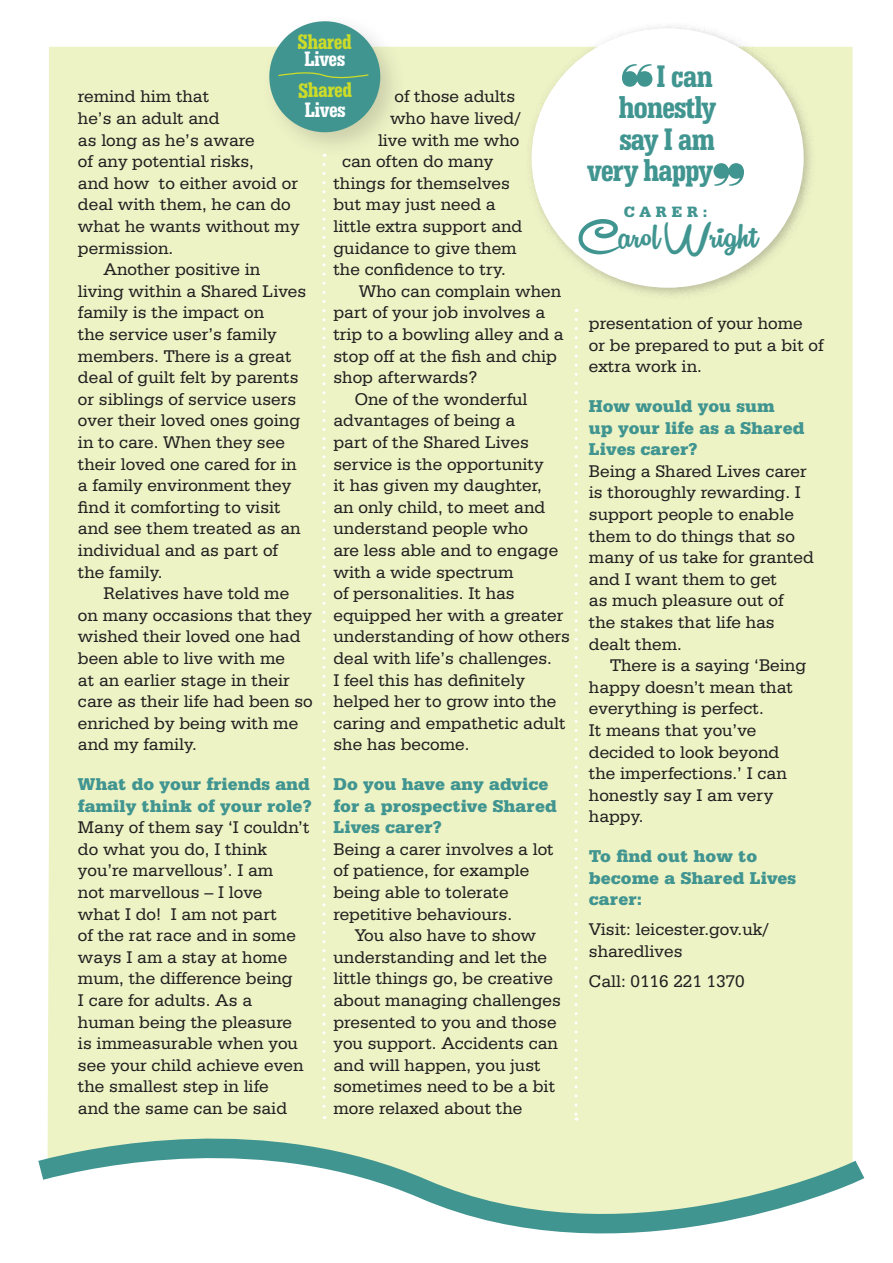
<style>
.page{position:relative;width:893px;height:1263px;background:#fff}
.page>*{position:absolute;margin:0;border:0;box-sizing:border-box;transform-origin:0 0}
.ecxmsonormal{font:49.05px "Remachine Script Personal Use Only";color:#419590}
.ecxmsonormal-2{font:700 condensed 33px/31.5px "Serifa BT";letter-spacing:-.04em;color:#419590;text-align:center}
.t1{font:700 condensed 22.05px/17.4px "Serifa BT";color:#cddc28}
.t2{font:700 condensed 22.05px "Serifa BT";color:#fff}
.ecxmsonormal-3{font:18px/21.6px "Serifa BT";color:#231f20}
.ecxmsonormal-4{font:900 18px/21.6px "Serifa BT";color:#419590}
.ecxmsonormal-5{font:900 15.75px "Serifa BT";letter-spacing:.31em;color:#419590}
.s1{color:#fff}
.s2{font-size:53.85px}
</style>
<div class="page">
<div style="left:48px;top:47px;width:805px;height:1074px;background:#eef3c6"></div>
<svg style="left:323px;top:164px;width:3px;height:955px"></svg>
<svg style="left:575px;top:319px;width:3px;height:801px"></svg>
<svg style="left:38px;top:1121px;width:827px;height:113px"></svg>
<div style="left:260px;top:12px;width:148px;height:148px;background:#231f20;opacity:.17"></div>
<svg style="left:268px;top:20px;width:113px;height:113px;background:#6baba0"></svg>
<div style="left:525px;top:22px;width:291px;height:278px;background:#231f20;opacity:.25"></div>
<div style="left:531px;top:28px;width:273px;height:260px;background:#fff;border-radius:50%"></div>
<p class="t1" style="left:297px;top:33px;width:56px;rotate:-1deg">Shared<br><span class="s1">Lives</span></p>
<p class="t1" style="left:297px;top:81px;width:56px;rotate:-1deg">Shared</p>
<p class="t2" style="left:304px;top:96px;width:43px;rotate:-1deg">Lives</p>
<p class="ecxmsonormal-3" style="left:394px;top:85px;width:122px">of those adults</p>
<p class="ecxmsonormal-3" style="left:390px;top:107px;width:133px">who have lived/</p>
<p class="ecxmsonormal-3" style="left:378px;top:129px;width:143px">live with me who</p>
<p class="ecxmsonormal-3" style="left:342px;top:150px;width:153px">can often do many</p>
<p class="ecxmsonormal-3" style="left:333px;top:172px;width:178px">things for themselves</p>
<p class="ecxmsonormal-3" style="left:333px;top:193px;width:164px">but may just need a</p>
<p class="ecxmsonormal-3" style="left:333px;top:215px;width:190px">little extra support and</p>
<p class="ecxmsonormal-3" style="left:333px;top:237px;width:185px">guidance to give them</p>
<p class="ecxmsonormal-3" style="left:333px;top:258px;width:174px">the confidence to try.</p>
<p class="ecxmsonormal-3" style="left:333px;top:280px;width:232px;text-indent:26px">Who can complain when part of your job involves a trip to a bowling alley and a stop off at the fish and chip shop afterwards?</p>
<p class="ecxmsonormal-3" style="left:333px;top:388px;width:238px;text-indent:21px">One of the wonderful advantages of being a<br>part of the Shared Lives service is the opportunity<br>it has given my daughter,<br>an only child, to meet and understand people who<br>are less able and to engage with a wide spectrum<br>of personalities. It has equipped her with a greater understanding of how others deal with life’s challenges.<br>I feel this has definitely helped her to grow into the caring and empathetic adult she has become.</p>
<p class="ecxmsonormal-4" style="left:333px;top:773px;width:225px">Do you have any advice for a prospective Shared<br>Lives carer?</p>
<p class="ecxmsonormal-3" style="left:333px;top:838px;width:222px">Being a carer involves a lot of patience, for example being able to tolerate repetitive behaviours.</p>
<p class="ecxmsonormal-3" style="left:333px;top:924px;width:229px;text-indent:21px">You also have to show understanding and let the little things go, be creative about managing challenges presented to you and those you support. Accidents can and will happen, you just sometimes need to be a bit more relaxed about the</p>
<p class="ecxmsonormal-3" style="left:78px;top:85px;width:223px">remind him that<br>he’s an adult and<br>as long as he’s aware<br>of any potential risks,<br>and how to either avoid or deal with them, he can do what he wants without my permission.</p>
<p class="ecxmsonormal-3" style="left:78px;top:258px;width:230px;text-indent:26px">Another positive in living within a Shared Lives family is the impact on<br>the service user’s family members. There is a great deal of guilt felt by parents or siblings of service users over their loved ones going in to care. When they see their loved one cared for in a family environment they find it comforting to visit and see them treated as an individual and as part of the family.</p>
<p class="ecxmsonormal-3" style="left:78px;top:582px;width:236px;text-indent:26px">Relatives have told me on many occasions that they wished their loved one had been able to live with me<br>at an earlier stage in their care as their life had been so enriched by being with me and my family.</p>
<p class="ecxmsonormal-4" style="left:78px;top:773px;width:235px">What do your friends and family think of your role?</p>
<p class="ecxmsonormal-3" style="left:78px;top:816px;width:233px">Many of them say ‘I couldn’t do what you do, I think you’re marvellous’. I am<br>not marvellous – I love<br>what I do! I am not part<br>of the rat race and in some ways I am a stay at home mum, the difference being<br>I care for adults. As a human being the pleasure is immeasurable when you see your child achieve even the smallest step in life<br>and the same can be said</p>
<p class="ecxmsonormal-2" style="left:587px;top:59px;width:160px">❝I can honestly<br>say I am<br>very happy❞</p>
<p class="ecxmsonormal" style="left:578px;top:206px;width:181px"><span class="s2">C</span>arol Wright</p>
<p class="ecxmsonormal-5" style="left:624px;top:202px;width:85px">CARER:</p>
<p class="ecxmsonormal-3" style="left:589px;top:312px;width:236px">presentation of your home<br>or be prepared to put a bit of extra work in.</p>
<p class="ecxmsonormal-4" style="left:589px;top:395px;width:217px">How would you sum<br>up your life as a Shared<br>Lives carer?</p>
<p class="ecxmsonormal-3" style="left:589px;top:460px;width:226px">Being a Shared Lives carer is thoroughly rewarding. I support people to enable them to do things that so many of us take for granted and I want them to get<br>as much pleasure out of the stakes that life has dealt them.</p>
<p class="ecxmsonormal-3" style="left:589px;top:654px;width:219px;text-indent:21px">There is a saying ‘Being happy doesn’t mean that everything is perfect.<br>It means that you’ve decided to look beyond the imperfections.’ I can honestly say I am very happy.</p>
<p class="ecxmsonormal-4" style="left:589px;top:845px;width:209px">To find out how to become a Shared Lives carer:</p>
<p class="ecxmsonormal-3" style="left:589px;top:918px;width:182px">Visit: leicester.gov.uk/ sharedlives</p>
<p class="ecxmsonormal-3" style="left:589px;top:970px;width:157px">Call: 0116 221 1370</p>
</div>
